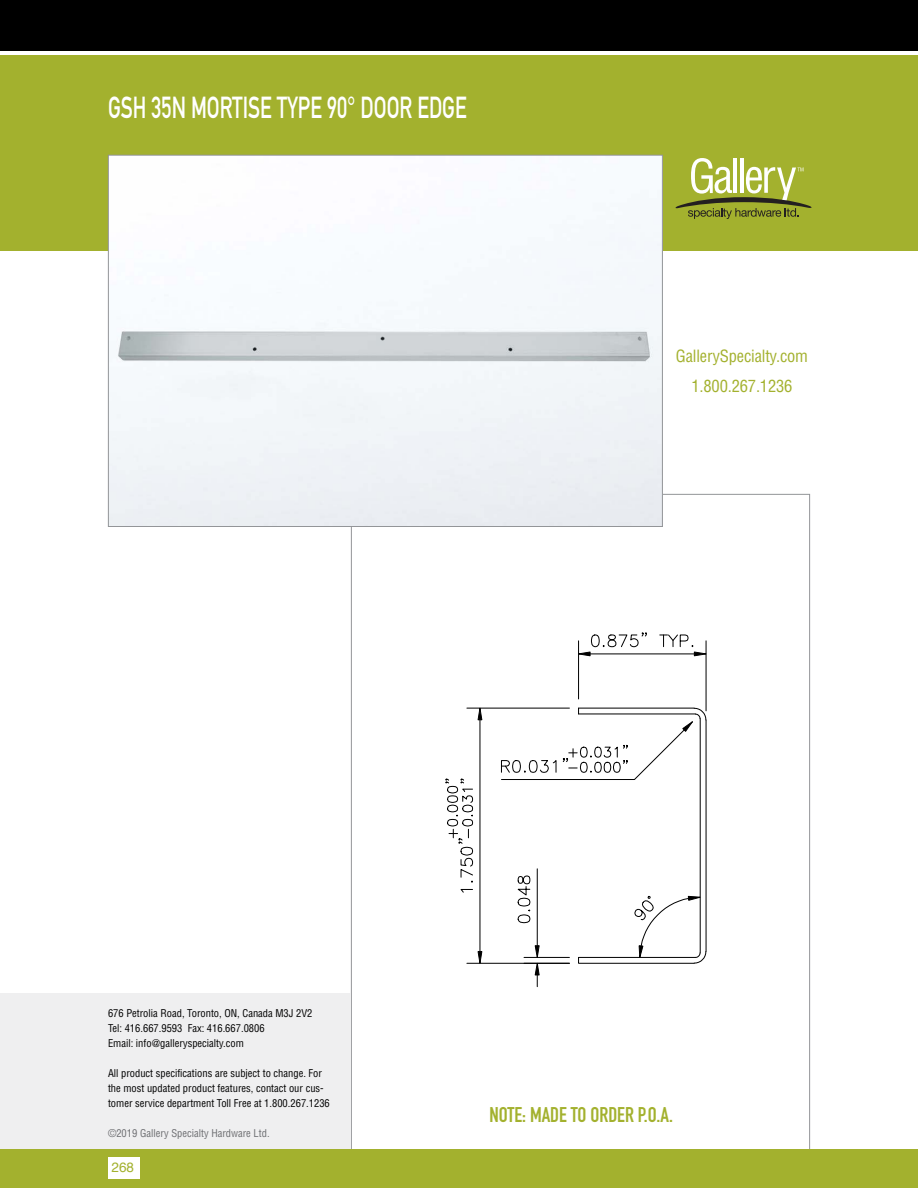
<style>
.page{position:relative;width:918px;height:1188px;background:#fff}
.page>*{position:absolute;margin:0;border:0;box-sizing:border-box;transform-origin:0 0}
.t1{font:700 30px "DIN Alternate";color:#fff;scale:.7 1}
.t2{font:21px "DIN Engschrift";color:#a3b12e}
.t3{font:condensed 16.5px/30px "Helvetica";letter-spacing:-.01em;color:#a3b12e;text-align:center}
.t4{font:13.5px "Helvetica";color:#a3b12e}
.t5{font:condensed 10.5px/15px "Helvetica";color:#000}
.t6{font:condensed 10.5px "Helvetica";color:#6d6e71}
</style>
<div class="page">
<div style="left:351px;top:494px;width:459px;height:668px;background:#fff;border:1px solid #939598"></div>
<div style="left:0;top:0;width:918px;height:51px;background:#000"></div>
<div style="left:0;top:56px;width:918px;height:195px;background:#a3b12e"></div>
<img style="left:110px;top:157px;width:551px;height:368px">
<svg style="left:445px;top:536px;width:366px;height:527px"></svg>
<div style="left:0;top:994px;width:351px;height:173px;background:#efeff0"></div>
<div style="left:0;top:1149px;width:918px;height:39px;background:#a3b12e"></div>
<svg style="left:675px;top:158px;width:137px;height:61px"></svg>
<div style="left:108px;top:1157px;width:32px;height:21px;background:#fff"></div>
<h1 class="t1" style="left:108px;top:84px;width:514px">GSH 35N MORTISE TYPE 90° DOOR EDGE</h1>
<h3 class="t3" style="left:676px;top:341px;width:134px">GallerySpecialty.com<br>1.800.267.1236</h3>
<p class="t5" style="left:108px;top:1005px;width:206px">676 Petrolia Road, Toronto, ON, Canada M3J 2V2<br>Tel: 416.667.9593 Fax: 416.667.0806<br>Email: info@galleryspecialty.com</p>
<p class="t5" style="left:108px;top:1065px;width:223px">All product specifications are subject to change. For the most updated product features, contact our cus&shy;tomer service department Toll Free at 1.800.267.1236</p>
<p class="t6" style="left:108px;top:1126px;width:163px">©2019 Gallery Specialty Hardware Ltd.</p>
<p class="t4" style="left:112px;top:1157px;width:24px">268</p>
<h2 class="t2" style="left:490px;top:1103px;width:185px">NOTE: MADE TO ORDER P.O.A.</h2>
</div>
